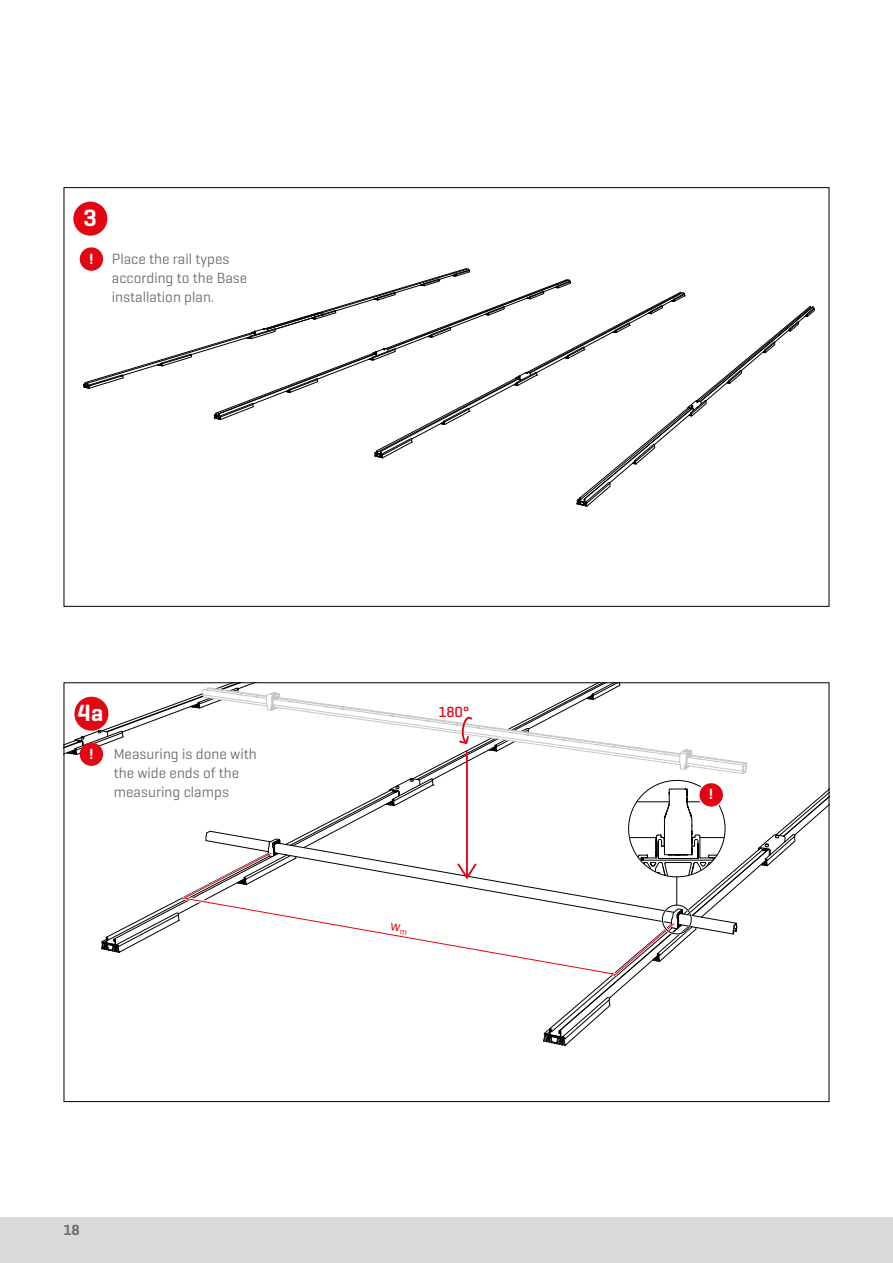
<style>
.page{position:relative;width:893px;height:1263px;background:#fff}
.page>*{position:absolute;margin:0;border:0;box-sizing:border-box;transform-origin:0 0}
.t1{font:600 24px "K2 Geogrotesque";color:#fff}
.t2{font:15px/19px "K2 Geogrotesque";color:#706f6f}
.t3{font:500 15px "K2 Geogrotesque";color:#e30413}
.t4{font:600 15px "K2 Geogrotesque";color:#fff}
.t5{font:600 15px "K2 Geogrotesque";color:#706f6f}
</style>
<div class="page">
<div style="left:0;top:1217px;width:893px;height:46px;background:#dadada"></div>
<svg style="left:63px;top:268px;width:752px;height:240px"></svg>
<div style="left:73px;top:202px;width:34px;height:34px;background:#e30613;border-radius:50%"></div>
<div style="left:80px;top:247px;width:23px;height:24px;background:#e30613;border-radius:50%"></div>
<svg style="left:64px;top:682px;width:765px;height:398px"></svg>
<h1 class="t1" style="left:84px;top:202px;width:15px">3</h1>
<p class="t4" style="left:89px;top:249px;width:5px">!</p>
<p class="t2" style="left:112px;top:248px;width:137px">Place the rail types according to the Base installation plan.</p>
<h1 class="t1" style="left:78px;top:697px;width:27px">4a</h1>
<p class="t4" style="left:89px;top:744px;width:5px">!</p>
<p class="t2" style="left:114px;top:744px;width:144px">Measuring is done with the wide ends of the measuring clamps</p>
<p class="t5" style="left:64px;top:1221px;width:18px">18</p>
<p class="t3" style="left:439px;top:703px;width:32px">180°</p>
<p class="t4" style="left:709px;top:785px;width:5px">!</p>
</div>
